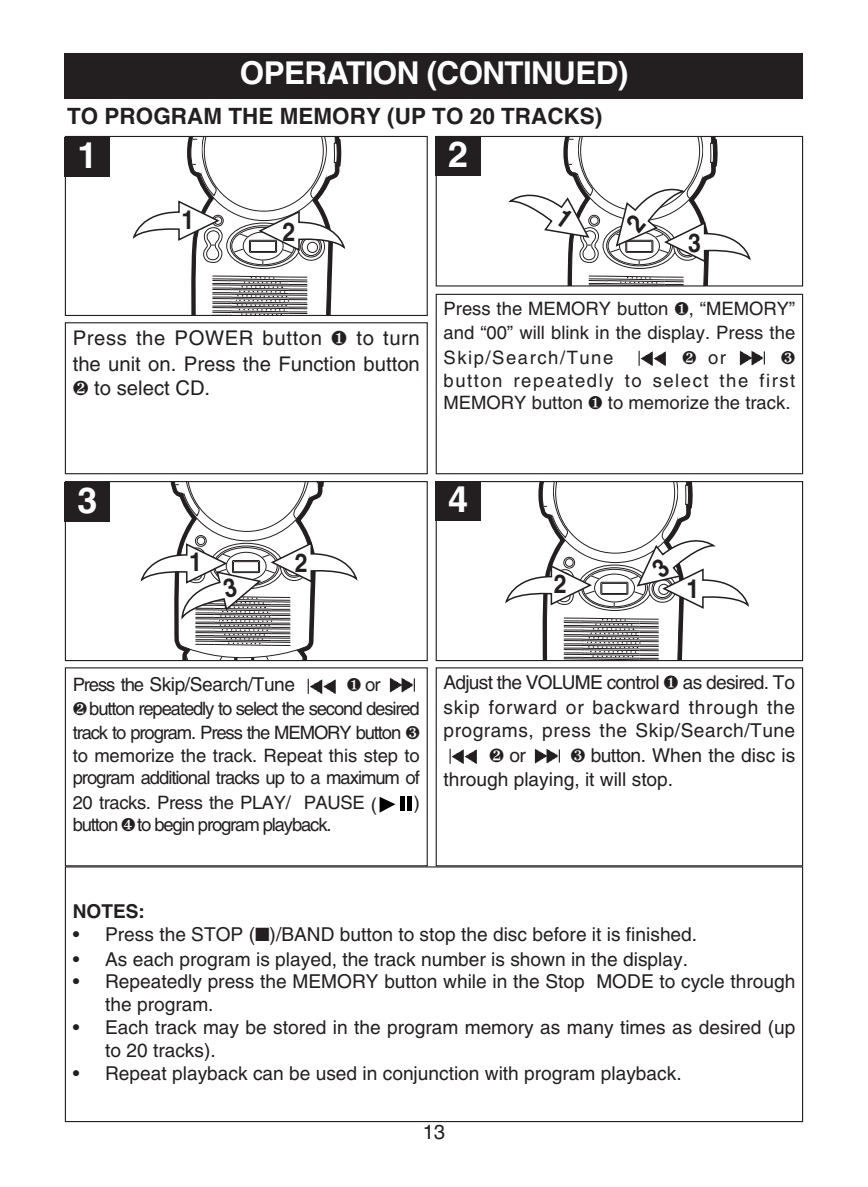
<style>
.page{position:relative;width:868px;height:1187px;background:#fff}
.page>*{position:absolute;margin:0;border:0;box-sizing:border-box;transform-origin:0 0}
.t1{font:700 36px "Helvetica";color:#fff}
.t2{font:700 31.5px "Helvetica";letter-spacing:-.02em;color:#fff}
.t3{font:700 25.88px "Helvetica";color:#231f20;scale:.89 1}
.t4{font:700 22.5px "Helvetica";color:#231f20}
.t5{font:20.25px/25.2px "Helvetica";color:#231f20;text-align:justify}
.t6{font:19.12px/22.9px "Helvetica";color:#231f20}
.t7{font:19.12px "Helvetica";letter-spacing:-.02em;color:#231f20}
.t8{font:700 19.12px "Helvetica";color:#231f20}
.t9{font:18.45px/23.4px "Helvetica";letter-spacing:-.06em;color:#231f20}
.t10{font:18.45px/24.1px "Helvetica";letter-spacing:-.02em;color:#231f20;text-align:justify}
.t11{font:18.45px/22.1px "Helvetica";letter-spacing:.085em;color:#231f20}
.s1{font-size:18.45px}
</style>
<div class="page">
<div style="left:65px;top:54px;width:738px;height:45px;background:#231f20"></div>
<div style="left:65px;top:866px;width:738px;height:255px;border:1px solid #231f20"></div>
<div style="left:65px;top:322px;width:363px;height:152px;border:1px solid #231f20"></div>
<svg style="left:133px;top:138px;width:211px;height:176px"></svg>
<div style="left:65px;top:136px;width:363px;height:180px;border:1px solid #231f20"></div>
<div style="left:65px;top:137px;width:45px;height:39px;background:#231f20"></div>
<img style="left:739px;top:350px;width:26px;height:15px">
<img style="left:638px;top:350px;width:28px;height:15px">
<div style="left:435px;top:294px;width:368px;height:180px;border:1px solid #231f20"></div>
<div style="left:435px;top:136px;width:45px;height:39px;background:#231f20"></div>
<svg style="left:379px;top:796px;width:33px;height:17px"></svg>
<svg style="left:379px;top:796px;width:16px;height:16px"></svg>
<div style="left:399px;top:795px;width:5px;height:15px;background:#000"></div>
<div style="left:407px;top:795px;width:5px;height:15px;background:#000"></div>
<img style="left:389px;top:677px;width:26px;height:16px">
<img style="left:307px;top:678px;width:29px;height:15px">
<div style="left:65px;top:667px;width:363px;height:199px;border:1px solid #231f20"></div>
<div style="left:65px;top:481px;width:363px;height:180px;border:1px solid #231f20"></div>
<div style="left:65px;top:482px;width:45px;height:39px;background:#231f20"></div>
<img style="left:534px;top:748px;width:26px;height:15px">
<img style="left:449px;top:748px;width:28px;height:15px">
<div style="left:435px;top:667px;width:368px;height:199px;border:1px solid #231f20"></div>
<div style="left:435px;top:481px;width:45px;height:39px;background:#231f20"></div>
<svg style="left:509px;top:136px;width:241px;height:150px"></svg>
<svg style="left:140px;top:481px;width:217px;height:179px"></svg>
<svg style="left:505px;top:481px;width:244px;height:180px"></svg>
<h2 class="t2" style="left:240px;top:61px;width:390px">OPERATION (CONTINUED)</h2>
<p class="t4" style="left:67px;top:108px;width:536px">TO PROGRAM THE MEMORY (UP TO 20 TRACKS)</p>
<h1 class="t1" style="left:77px;top:141px;width:22px">1</h1>
<h3 class="t3" style="left:181px;top:209px;width:16px">1</h3>
<h3 class="t3" style="left:282px;top:221px;width:16px">2</h3>
<p class="t5" style="left:73px;top:327px;width:348px">Press the POWER button ❶ to turn the unit on. Press the Function button ❷ to select CD.</p>
<h1 class="t1" style="left:448px;top:140px;width:22px">2</h1>
<h3 class="t3" style="left:688px;top:232px;width:16px">3</h3>
<p class="t10" style="left:443px;top:298px;width:353px">Press the MEMORY button ❶, “MEMORY” and “00” will blink in the display. Press the Skip/Search/Tune</p>
<p class="t10" style="left:682px;top:346px;width:45px">❷ or</p>
<p class="t11" style="left:443px;top:371px;width:353px">button repeatedly to select the first<br>MEMORY button ❶ to memorize the track.</p>
<h1 class="t1" style="left:77px;top:486px;width:22px">3</h1>
<h3 class="t3" style="left:189px;top:552px;width:16px">1</h3>
<h3 class="t3" style="left:295px;top:552px;width:16px">2</h3>
<h1 class="t1" style="left:448px;top:485px;width:22px">4</h1>
<h3 class="t3" style="left:554px;top:573px;width:16px">2</h3>
<h3 class="t3" style="left:686px;top:579px;width:16px">1</h3>
<p class="t7" style="left:73px;top:677px;width:224px"><span class="s1">Press the</span> Skip/Search/Tune</p>
<p class="t9" style="left:73px;top:674px;width:348px;text-indent:274px">❶ or<br>❷ button repeatedly to select the second desired track to program. Press the MEMORY button ❸ to memorize the track. Repeat this step to program additional tracks up to a maximum of</p>
<p class="t10" style="left:73px;top:792px;width:305px">20 tracks. Press the PLAY/ PAUSE (</p>
<p class="t10" style="left:413px;top:792px;width:8px">)</p>
<p class="t9" style="left:73px;top:814px;width:260px">button ❹ to begin program playback.</p>
<p class="t6" style="left:443px;top:672px;width:353px;line-height:23.8px;text-align:justify">Adjust the VOLUME control ❶ as desired. To skip forward or backward through the programs, press the Skip/Search/Tune</p>
<p class="t6" style="left:489px;top:745px;width:38px">❷ or</p>
<p class="t6" style="left:443px;top:744px;width:353px;line-height:24.5px;text-indent:127px">❸ button. When the disc is through playing, it will stop.</p>
<p class="t8" style="left:73px;top:903px;width:74px">NOTES:</p>
<p class="t6" style="left:73px;top:924px;width:626px">• Press the STOP (■)/BAND button to stop the disc before it is finished.</p>
<p class="t6" style="left:73px;top:948px;width:616px">• As each program is played, the track number is shown in the display.</p>
<p class="t6" style="left:105px;top:971px;width:691px;text-indent:-32px">• Repeatedly press the MEMORY button while in the Stop MODE to cycle through the program.</p>
<p class="t6" style="left:105px;top:1017px;width:691px;text-indent:-32px">• Each track may be stored in the program memory as many times as desired (up to 20 tracks).</p>
<p class="t6" style="left:73px;top:1063px;width:610px">• Repeat playback can be used in conjunction with program playback.</p>
<p class="t5" style="left:422px;top:1121px;width:24px">13</p>
</div>
